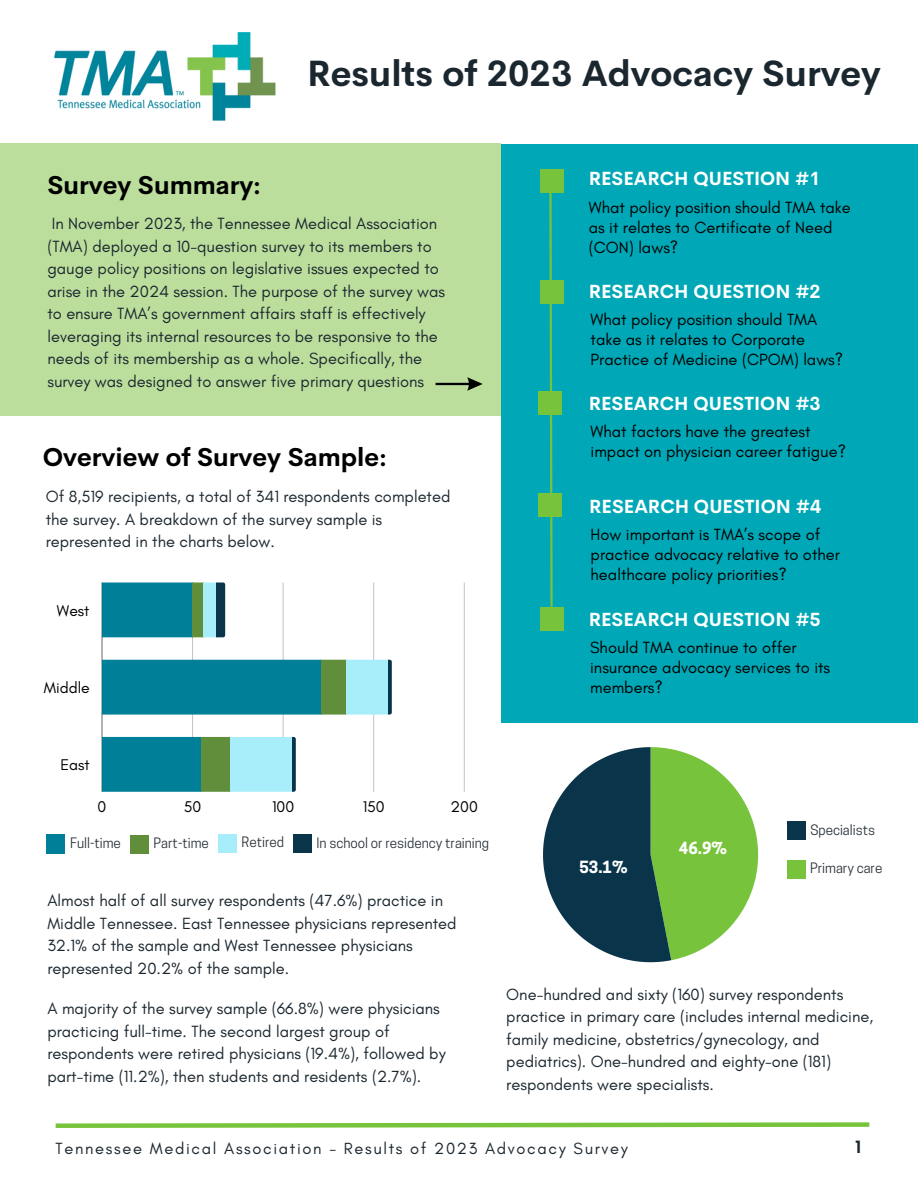
<style>
.page{position:relative;width:918px;height:1188px;background:#fff}
.page>*{position:absolute;margin:0;border:0;box-sizing:border-box;transform-origin:0 0}
.t1{font:700 35.85px "Cerebri Sans";color:#1b272f}
.t2{font:700 25.35px "Cerebri Sans";color:#000}
.t3{font:700 18.75px "Cerebri Sans";color:#fff}
.t4{font:16.5px/22.5px "Glacial Indifference";color:#1b272f}
.t5{font:16.5px/20px "Glacial Indifference";color:#000}
.t6{font:16.5px "Glacial Indifference";letter-spacing:.1em;color:#1b272f}
.t7{font:800 16.5px "Futura LT Pro";color:#1b272f}
.t8{font:15.75px "Glacial Indifference";color:#000}
.t9{font:700 15.75px "Cooper Hewitt";color:#fff}
.t10{font:13.5px "Cooper Hewitt";color:#283139}
</style>
<div class="page">
<div style="left:0;top:144px;width:501px;height:272px;background:#bcde9d"></div>
<div style="left:501px;top:144px;width:417px;height:578px;background:#00a7b6"></div>
<div style="left:540px;top:169px;width:23px;height:23px;background:#77c43c"></div>
<svg style="left:548px;top:192px;width:6px;height:415px"></svg>
<div style="left:540px;top:280px;width:23px;height:24px;background:#77c43c"></div>
<div style="left:538px;top:391px;width:24px;height:24px;background:#77c43c"></div>
<div style="left:538px;top:493px;width:24px;height:24px;background:#77c43c"></div>
<div style="left:540px;top:607px;width:23px;height:24px;background:#77c43c"></div>
<img style="left:54px;top:32px;width:222px;height:89px">
<svg style="left:436px;top:377px;width:47px;height:14px"></svg>
<svg style="left:55px;top:1122px;width:815px;height:6px;background:#98d26c"></svg>
<hr style="left:192px;top:583px;width:1px;height:209px;background:#000">
<hr style="left:283px;top:583px;width:1px;height:209px;background:#000">
<hr style="left:373px;top:583px;width:1px;height:209px;background:#000">
<hr style="left:464px;top:583px;width:1px;height:209px;background:#000">
<hr style="left:102px;top:583px;width:1px;height:209px;background:#000">
<svg style="left:102px;top:583px;width:123px;height:54px;background:#1a8694"></svg>
<svg style="left:102px;top:660px;width:290px;height:55px;background:#22909e"></svg>
<svg style="left:102px;top:737px;width:194px;height:55px;background:#44a3a8"></svg>
<div style="left:47px;top:834px;width:18px;height:19px;background:#007f99"></div>
<div style="left:131px;top:835px;width:18px;height:19px;background:#608e3a"></div>
<div style="left:219px;top:834px;width:18px;height:19px;background:#a7eefa"></div>
<div style="left:294px;top:834px;width:18px;height:19px;background:#0a344a"></div>
<svg style="left:543px;top:747px;width:215px;height:215px"></svg>
<div style="left:787px;top:860px;width:19px;height:19px;background:#77c43c"></div>
<div style="left:787px;top:821px;width:19px;height:19px;background:#0a344a"></div>
<p class="t1" style="left:307px;top:50px;width:575px">Results of 2023 Advocacy Survey</p>
<p class="t2" style="left:47px;top:168px;width:215px">Survey Summary:</p>
<p class="t3" style="left:589px;top:167px;width:233px">RESEARCH QUESTION #1</p>
<p class="t5" style="left:589px;top:197px;width:263px">What policy position should TMA take as it relates to Certificate of Need (CON) laws?</p>
<p class="t4" style="left:47px;top:212px;width:399px">In November 2023, the Tennessee Medical Association (TMA) deployed a 10-question survey to its members to gauge policy positions on legislative issues expected to arise in the 2024 session. The purpose of the survey was to ensure TMA’s government affairs staff is effectively leveraging its internal resources to be responsive to the needs of its membership as a whole. Specifically, the survey was designed to answer five primary questions</p>
<p class="t3" style="left:589px;top:279px;width:233px">RESEARCH QUESTION #2</p>
<p class="t5" style="left:591px;top:309px;width:254px">What policy position should TMA take as it relates to Corporate<br>Practice of Medicine (CPOM) laws?</p>
<p class="t2" style="left:43px;top:441px;width:346px">Overview of Survey Sample:</p>
<p class="t4" style="left:46px;top:485px;width:406px">Of 8,519 recipients, a total of 341 respondents completed the survey. A breakdown of the survey sample is represented in the charts below.</p>
<p class="t8" style="left:57px;top:601px;width:34px">West</p>
<p class="t8" style="left:44px;top:678px;width:48px">Middle</p>
<p class="t3" style="left:589px;top:392px;width:233px">RESEARCH QUESTION #3</p>
<p class="t5" style="left:591px;top:421px;width:257px">What factors have the greatest impact on physician career fatigue?</p>
<p class="t3" style="left:589px;top:494px;width:233px">RESEARCH QUESTION #4</p>
<p class="t5" style="left:591px;top:524px;width:251px">How important is TMA’s scope of practice advocacy relative to other healthcare policy priorities?</p>
<p class="t3" style="left:589px;top:608px;width:233px">RESEARCH QUESTION #5</p>
<p class="t5" style="left:590px;top:637px;width:242px">Should TMA continue to offer insurance advocacy services to its members?</p>
<p class="t8" style="left:60px;top:755px;width:31px">East</p>
<p class="t8" style="left:98px;top:797px;width:10px">0</p>
<p class="t8" style="left:184px;top:797px;width:19px">50</p>
<p class="t8" style="left:272px;top:797px;width:24px">100</p>
<p class="t8" style="left:363px;top:797px;width:24px">150</p>
<p class="t8" style="left:451px;top:797px;width:29px">200</p>
<p class="t10" style="left:70px;top:838px;width:52px">Full-time</p>
<p class="t10" style="left:154px;top:838px;width:57px">Part-time</p>
<p class="t10" style="left:242px;top:837px;width:44px">Retired</p>
<p class="t10" style="left:317px;top:838px;width:174px">In school or residency training</p>
<p class="t4" style="left:47px;top:889px;width:411px">Almost half of all survey respondents (47.6%) practice in Middle Tennessee. East Tennessee physicians represented 32.1% of the sample and West Tennessee physicians represented 20.2% of the sample.</p>
<p class="t4" style="left:47px;top:997px;width:400px">A majority of the survey sample (66.8%) were physicians practicing full-time. The second largest group of respondents were retired physicians (19.4%), followed by part-time (11.2%), then students and residents (2.7%).</p>
<p class="t9" style="left:579px;top:861px;width:50px">53.1%</p>
<p class="t9" style="left:679px;top:843px;width:50px">46.9%</p>
<p class="t10" style="left:810px;top:824px;width:66px">Specialists</p>
<p class="t10" style="left:810px;top:863px;width:74px">Primary care</p>
<p class="t4" style="left:506px;top:983px;width:368px">One-hundred and sixty (160) survey respondents practice in primary care (includes internal medicine, family medicine, obstetrics/gynecology, and pediatrics). One-hundred and eighty-one (181) respondents were specialists.</p>
<p class="t6" style="left:56px;top:1138px;width:574px">Tennessee Medical Association - Results of 2023 Advocacy Survey</p>
<p class="t7" style="left:854px;top:1139px;width:11px">1</p>
</div>
